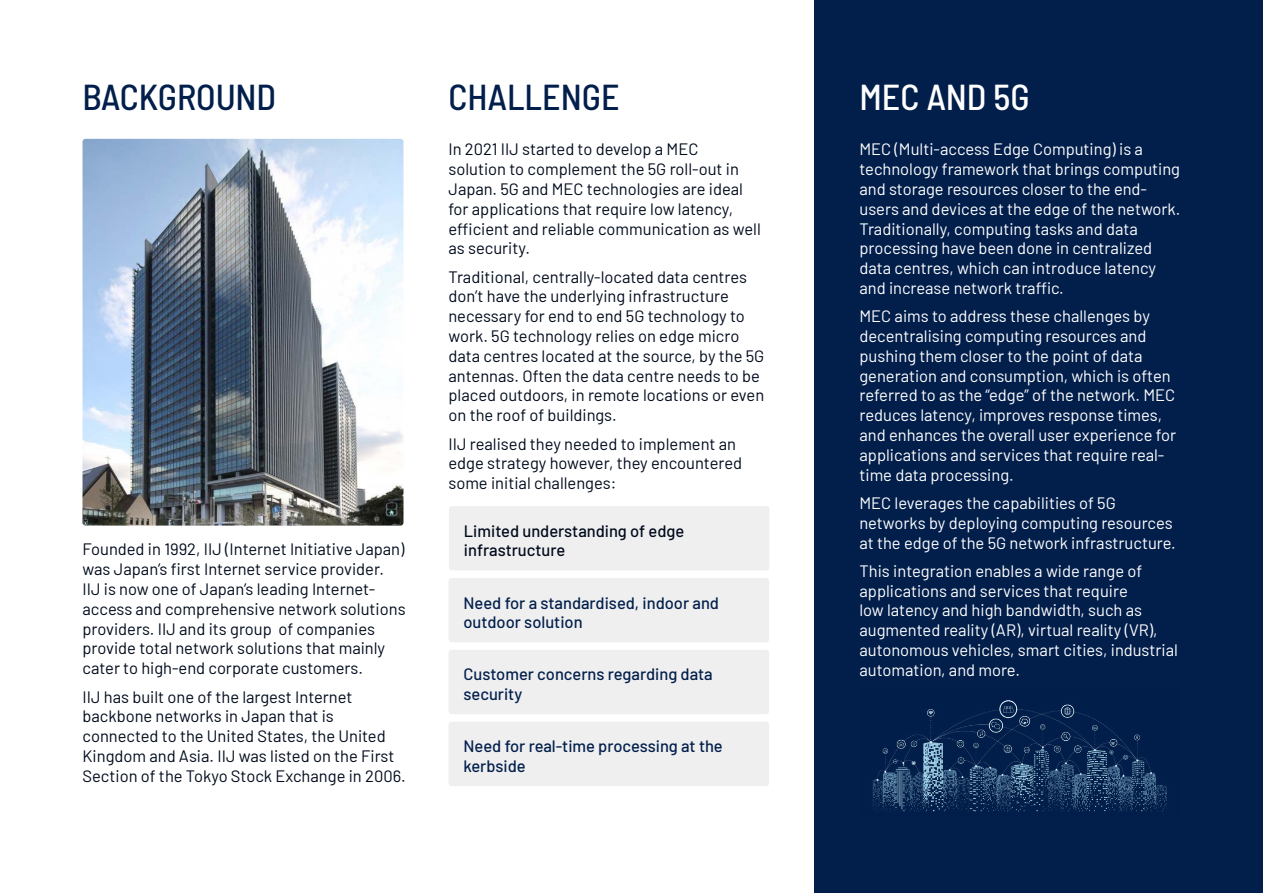
<style>
.page{position:relative;width:1263px;height:893px;background:#fff}
.page>*{position:absolute;margin:0;border:0;box-sizing:border-box;transform-origin:0 0}
.t1{font:500 semi-condensed 36px "Barlow";color:#021f4c}
.t2{font:500 semi-condensed 36px "Barlow";color:#fff}
.t3{font:16.5px/19.8px "Barlow";color:#000b1c}
.t4{font:16.5px/19.8px "Barlow";color:#fff}
.t5{font:500 16.5px/19.8px "Barlow";color:#021f4c}
.t6{font:500 16.5px/19.8px "Barlow";color:#000b1c}
</style>
<div class="page">
<div style="left:815px;top:0;width:448px;height:893px;background:#021f4c"></div>
<img style="left:83px;top:139px;width:320px;height:387px">
<div style="left:449px;top:506px;width:320px;height:64px;background:#efefef;border-radius:3px"></div>
<div style="left:448px;top:578px;width:321px;height:64px;background:#efefef;border-radius:3px"></div>
<div style="left:448px;top:650px;width:321px;height:64px;background:#efefef;border-radius:3px"></div>
<div style="left:448px;top:722px;width:321px;height:64px;background:#efefef;border-radius:3px"></div>
<img style="left:872px;top:700px;width:295px;height:112px">
<h1 class="t1" style="left:83px;top:71px;width:195px">BACKGROUND</h1>
<h1 class="t1" style="left:448px;top:71px;width:173px">CHALLENGE</h1>
<p class="t3" style="left:82px;top:538px;width:325px">Founded in 1992, IIJ (Internet Initiative Japan) was Japan’s first Internet service provider.<br>IIJ is now one of Japan’s leading Internet&shy;access and comprehensive network solutions providers. IIJ and its group of companies provide total network solutions that mainly cater to high-end corporate customers.</p>
<p class="t3" style="left:82px;top:685px;width:325px">IIJ has built one of the largest Internet backbone networks in Japan that is connected to the United States, the United Kingdom and Asia. IIJ was listed on the First Section of the Tokyo Stock Exchange in 2006.</p>
<p class="t3" style="left:448px;top:138px;width:314px">In 2021 IIJ started to develop a MEC<br>solution to complement the 5G roll-out in Japan. 5G and MEC technologies are ideal for applications that require low latency, efficient and reliable communication as well as security.</p>
<p class="t3" style="left:448px;top:265px;width:317px">Traditional, centrally-located data centres don’t have the underlying infrastructure necessary for end to end 5G technology to work. 5G technology relies on edge micro data centres located at the source, by the 5G antennas. Often the data centre needs to be placed outdoors, in remote locations or even on the roof of buildings.</p>
<p class="t3" style="left:448px;top:432px;width:295px">IIJ realised they needed to implement an edge strategy however, they encountered some initial challenges:</p>
<p class="t6" style="left:464px;top:519px;width:222px">Limited understanding of edge infrastructure</p>
<p class="t5" style="left:463px;top:591px;width:257px">Need for a standardised, indoor and outdoor solution</p>
<p class="t5" style="left:463px;top:663px;width:251px">Customer concerns regarding data security</p>
<p class="t5" style="left:463px;top:735px;width:261px">Need for real-time processing at the kerbside</p>
<h1 class="t2" style="left:859px;top:71px;width:172px">MEC AND 5G</h1>
<p class="t4" style="left:859px;top:138px;width:322px">MEC (Multi-access Edge Computing) is a technology framework that brings computing and storage resources closer to the end&shy;users and devices at the edge of the network.<br>Traditionally, computing tasks and data processing have been done in centralized data centres, which can introduce latency and increase network traffic.</p>
<p class="t4" style="left:859px;top:305px;width:318px">MEC aims to address these challenges by decentralising computing resources and pushing them closer to the point of data generation and consumption, which is often referred to as the “edge” of the network. MEC reduces latency, improves response times, and enhances the overall user experience for applications and services that require real&shy;time data processing.</p>
<p class="t4" style="left:859px;top:492px;width:318px">MEC leverages the capabilities of 5G networks by deploying computing resources at the edge of the 5G network infrastructure.</p>
<p class="t4" style="left:859px;top:560px;width:320px">This integration enables a wide range of applications and services that require<br>low latency and high bandwidth, such as augmented reality (AR), virtual reality (VR), autonomous vehicles, smart cities, industrial automation, and more.</p>
</div>
